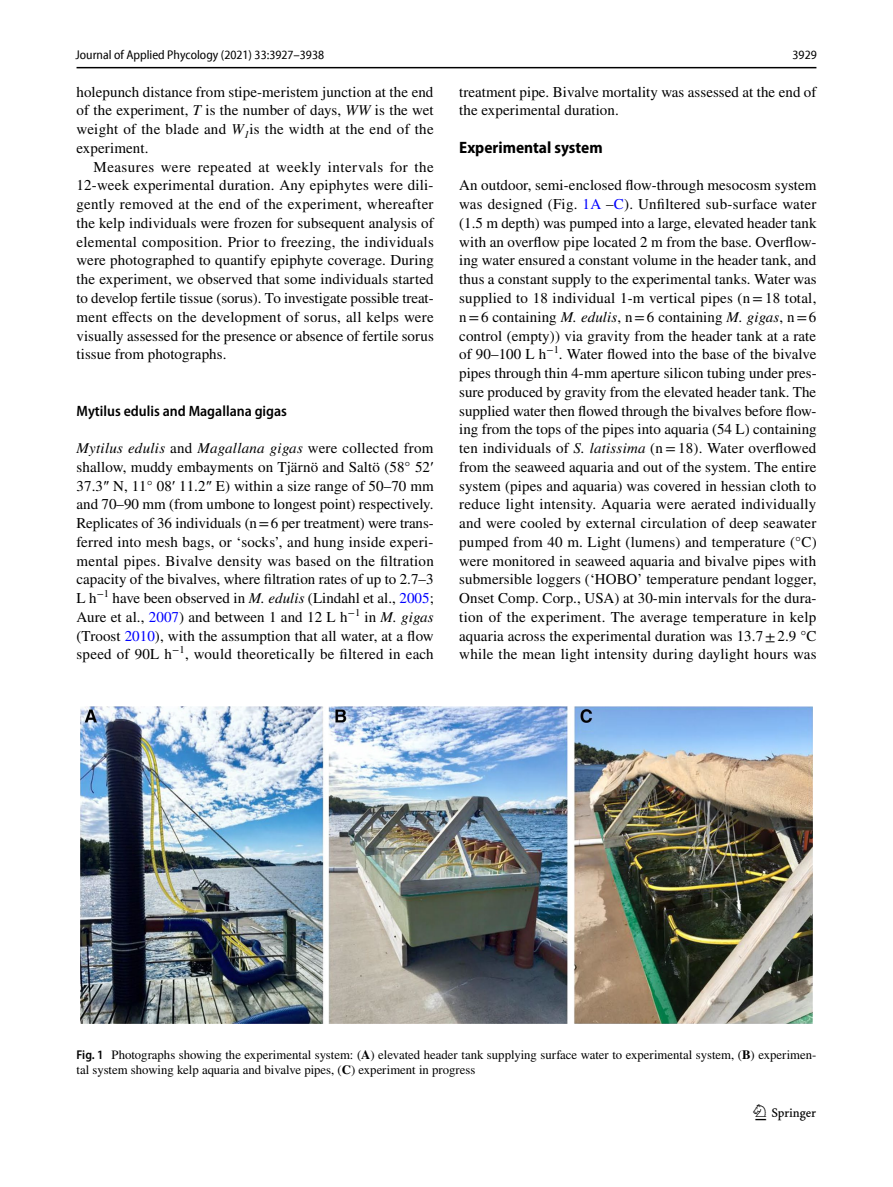
<style>
.page{position:relative;width:893px;height:1187px;background:#fff}
.page>*{position:absolute;margin:0;border:0;box-sizing:border-box;transform-origin:0 0}
.t1{font:22.5px "Springnew Regular 3";color:#000}
.t2{font:700 semi-condensed 16.5px "Myriad Pro";color:#000}
.t3{font:15px/18.8px "STIX";letter-spacing:.005em;color:#000;text-align:justify}
.t4{font:600 semi-condensed 15px "Myriad Pro";color:#000}
.t5{font:12.75px/15px "STIX";color:#000}
.t6{font:semi-condensed 12.75px "Myriad Pro Unic";color:#000}
.s1{font-style:italic}
.s2{font-family:"Times New Roman"}
.s3{color:#00f}
.s4{font-family:"Myriad Pro";font-weight:600;font-stretch:semi-condensed}
.s5{font-weight:700}
</style>
<div class="page">
<hr style="left:77px;top:67px;width:739px;height:1px;background:#000">
<img style="left:81px;top:706px;width:731px;height:317px">
<p class="t6" style="left:76px;top:50px;width:250px">Journal of Applied Phycology (2021) 33:3927–3938</p>
<p class="t6" style="left:792px;top:50px;width:26px">3929</p>
<p class="t3" style="left:77px;top:83px;width:359px">holepunch distance from stipe-meristem junction at the end of the experiment, <span class="s1">T</span> is the number of days, <span class="s1">WW</span> is the wet weight of the blade and <span class="s1">W</span><sub>1</sub>is the width at the end of the experiment.</p>
<p class="t3" style="left:77px;top:158px;width:359px;text-indent:17px">Measures were repeated at weekly intervals for the 12-week experimental duration. Any epiphytes were dili&shy;gently removed at the end of the experiment, whereafter the kelp individuals were frozen for subsequent analysis of elemental composition. Prior to freezing, the individuals were photographed to quantify epiphyte coverage. During the experiment, we observed that some individuals started to develop fertile tissue (sorus). To investigate possible treat&shy;ment effects on the development of sorus, all kelps were visually assessed for the presence or absence of fertile sorus tissue from photographs.</p>
<p class="t4" style="left:77px;top:402px;width:212px">Mytilus edulis and Magallana gigas</p>
<p class="t3" style="left:77px;top:439px;width:359px"><span class="s1">Mytilus edulis</span> and <span class="s1">Magallana gigas</span> were collected from shallow, muddy embayments on Tjärnö and Saltö (58° 52<span class="s2">′ </span>37.3<span class="s2">″</span> N, 11° 08<span class="s2">′</span> 11.2<span class="s2">″</span> E) within a size range of 50–70 mm and 70–90 mm (from umbone to longest point) respectively.<br>Replicates of 36 individuals (n=6 per treatment) were trans&shy;ferred into mesh bags, or ‘socks’, and hung inside experi&shy;mental pipes. Bivalve density was based on the filtration capacity of the bivalves, where filtration rates of up to 2.7–3<br>L h<sup>−1</sup> have been observed in <span class="s1">M. edulis</span> (Lindahl et al., <span class="s3">2005</span>; Aure et al., <span class="s3">2007</span>) and between 1 and 12 L h<sup>−1</sup> in <span class="s1">M. gigas </span>(Troost <span class="s3">2010</span>), with the assumption that all water, at a flow speed of 90L h<sup>−1</sup>, would theoretically be filtered in each</p>
<p class="t3" style="left:459px;top:83px;width:359px">treatment pipe. Bivalve mortality was assessed at the end of the experimental duration.</p>
<p class="t2" style="left:459px;top:138px;width:145px">Experimental system</p>
<p class="t3" style="left:459px;top:177px;width:359px">An outdoor, semi-enclosed flow-through mesocosm system was designed (Fig. <span class="s3">1A</span> –<span class="s3">C</span>). Unfiltered sub-surface water (1.5 m depth) was pumped into a large, elevated header tank with an overflow pipe located 2 m from the base. Overflow&shy;ing water ensured a constant volume in the header tank, and thus a constant supply to the experimental tanks. Water was supplied to 18 individual 1-m vertical pipes (n=18 total, n=6 containing <span class="s1">M. edulis</span>, n=6 containing <span class="s1">M. gigas</span>, n=6 control (empty)) via gravity from the header tank at a rate of 90–100 L h<sup>−1</sup>. Water flowed into the base of the bivalve pipes through thin 4-mm aperture silicon tubing under pres&shy;sure produced by gravity from the elevated header tank. The supplied water then flowed through the bivalves before flow&shy;ing from the tops of the pipes into aquaria (54 L) containing ten individuals of <span class="s1">S. latissima</span> (n=18). Water overflowed from the seaweed aquaria and out of the system. The entire system (pipes and aquaria) was covered in hessian cloth to reduce light intensity. Aquaria were aerated individually and were cooled by external circulation of deep seawater pumped from 40 m. Light (lumens) and temperature (°C) were monitored in seaweed aquaria and bivalve pipes with submersible loggers (‘HOBO’ temperature pendant logger, Onset Comp. Corp., USA) at 30-min intervals for the dura&shy;tion of the experiment. The average temperature in kelp aquaria across the experimental duration was 13.7±2.9 °C while the mean light intensity during daylight hours was</p>
<p class="t5" style="left:77px;top:1047px;width:741px"><span class="s4">Fig. 1</span> Photographs showing the experimental system: (<span class="s5">A</span>) elevated header tank supplying surface water to experimental system, (<span class="s5">B</span>) experimen&shy;tal system showing kelp aquaria and bivalve pipes, (<span class="s5">C</span>) experiment in progress</p>
<h1 class="t1" style="left:755px;top:1104px;width:62px">1 3</h1>
</div>
